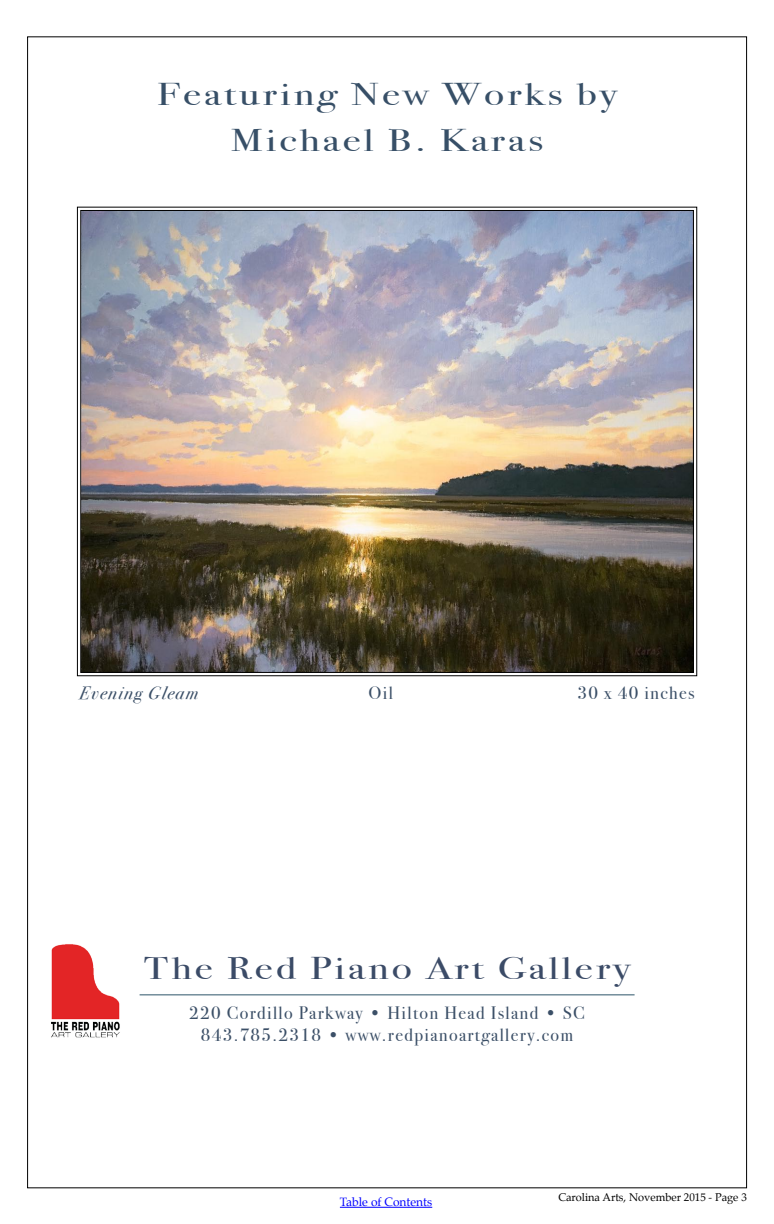
<style>
.page{position:relative;width:774px;height:1224px;background:#fff}
.page>*{position:absolute;margin:0;border:0;box-sizing:border-box;transform-origin:0 0}
.t1{font:31.5px/46px "Bodoni Svty Two ITCTT Book";letter-spacing:.075em;color:#374f67;text-align:center;scale:1.33 1}
.t2{font:31.5px "Bodoni Svty Two ITCTT Book";letter-spacing:.075em;color:#3b4b67;scale:1.33 1}
.t3{font:18px/21.6px "Bodoni Svty Two ITCTT Book";letter-spacing:.075em;color:#3b4f67;text-align:center}
.t4{font:18px "Bodoni Svty Two ITCTT Book Ita";letter-spacing:.075em;color:#3b4f67}
.t5{font:12px "Palatino";color:#00f}
.t6{font:11px "Palatino";color:#000}
</style>
<div class="page">
<hr style="left:340px;top:1207px;width:92px;height:1px;background:#00f">
<hr style="left:140px;top:994px;width:495px;height:1px;background:#2d5569">
<img style="left:51px;top:944px;width:69px;height:94px">
<svg style="left:77px;top:206px;width:620px;height:470px"></svg>
<img style="left:80px;top:210px;width:614px;height:463px">
<h1 class="t1" style="left:157px;top:68px;width:347px">Featuring New Works by<br>Michael B. Karas</h1>
<p class="t4" style="left:79px;top:677px;width:120px">Evening Gleam</p>
<p class="t3" style="left:369px;top:680px;width:26px">Oil</p>
<p class="t3" style="left:578px;top:680px;width:119px">30 x 40 inches</p>
<h1 class="t2" style="left:144px;top:943px;width:367px">The Red Piano Art Gallery</h1>
<p class="t3" style="left:189px;top:1001px;width:397px">220 Cordillo Parkway • Hilton Head Island • SC<br>843.785.2318 • www.redpianoartgallery.com</p>
<p class="t5" style="left:340px;top:1192px;width:94px">Table of Contents</p>
<p class="t6" style="left:558px;top:1188px;width:190px">Carolina Arts, November 2015 - Page 3</p>
</div>
